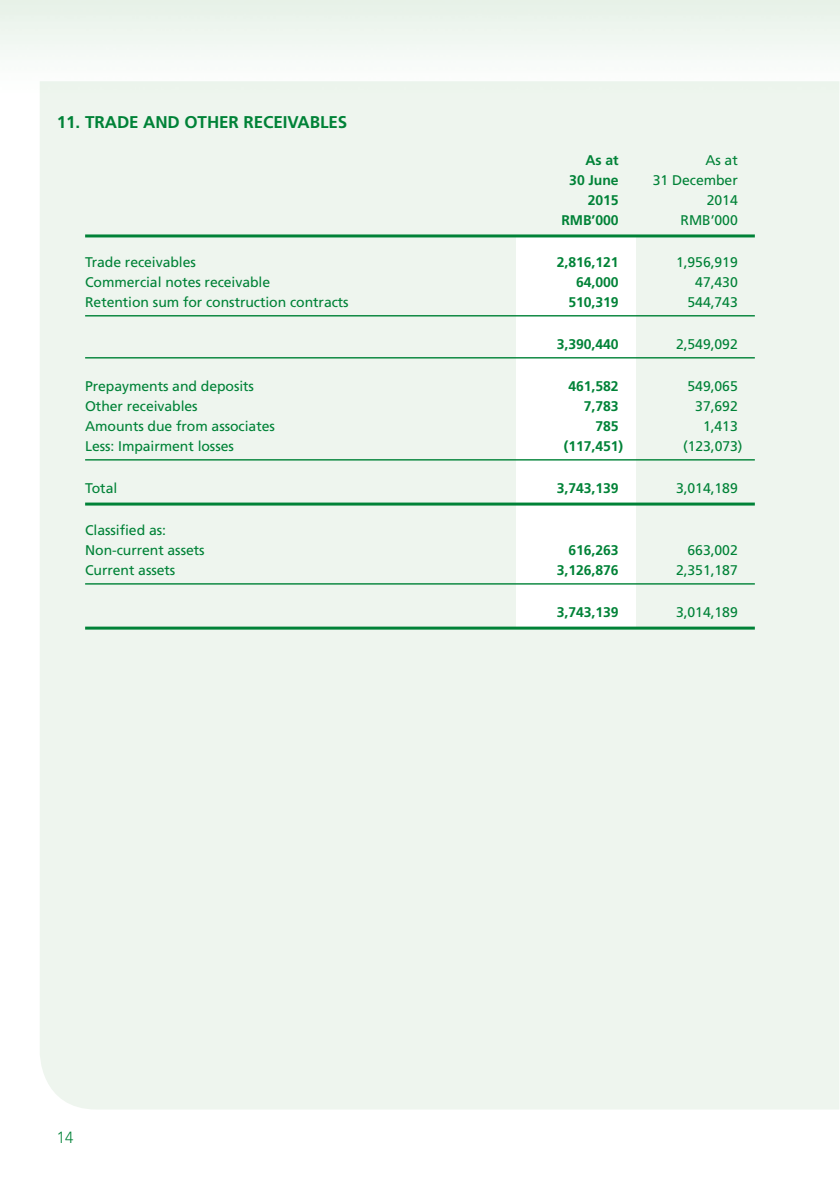
<style>
.page{position:relative;width:840px;height:1191px;background:#fff}
.page>*{position:absolute;margin:0;border:0;box-sizing:border-box;transform-origin:0 0}
.t1{font:700 17px "Frutiger LT Std";letter-spacing:-.005em;color:#008237}
.t2{font:300 16px "Avenir LT Std";color:#008237}
.t3{font:14px/20px "Frutiger LT Std";letter-spacing:-.005em;color:#008237}
.t4{font:700 14px "Frutiger LT Std";letter-spacing:-.005em;color:#008237}
</style>
<div class="page">
<div style="left:40px;top:81px;width:798px;height:1028px;background:#eef5ee"></div>
<div style="left:516px;top:236px;width:119px;height:392px;background:#fff"></div>
<hr style="left:85px;top:234px;width:669px;height:3px;background:#008237">
<hr style="left:85px;top:315px;width:669px;height:1px;background:#008237">
<hr style="left:85px;top:357px;width:669px;height:1px;background:#008237">
<hr style="left:85px;top:459px;width:669px;height:1px;background:#008237">
<hr style="left:85px;top:502px;width:669px;height:3px;background:#008237">
<hr style="left:85px;top:583px;width:669px;height:1px;background:#008237">
<hr style="left:85px;top:626px;width:669px;height:3px;background:#008237">
<p class="t1" style="left:57px;top:112px;width:292px">11. TRADE AN D OTHER RECEIVABLES</p>
<p class="t4" style="left:585px;top:152px;width:35px">As at</p>
<p class="t3" style="left:705px;top:150px;width:34px">As at</p>
<p class="t4" style="left:569px;top:172px;width:51px">30 June</p>
<p class="t3" style="left:652px;top:170px;width:86px">31 December</p>
<p class="t4" style="left:587px;top:192px;width:32px">2015</p>
<p class="t3" style="left:706px;top:190px;width:32px">2014</p>
<p class="t4" style="left:561px;top:212px;width:59px">RM B’000</p>
<p class="t3" style="left:680px;top:210px;width:59px">RMB’000</p>
<p class="t3" style="left:85px;top:252px;width:112px">Trade receivables</p>
<p class="t4" style="left:556px;top:254px;width:63px">2,816,121</p>
<p class="t3" style="left:675px;top:252px;width:63px">1,956,919</p>
<p class="t3" style="left:85px;top:272px;width:186px">Commercial notes receivable</p>
<p class="t4" style="left:576px;top:274px;width:44px">64,000</p>
<p class="t3" style="left:695px;top:272px;width:44px">47,430</p>
<p class="t3" style="left:85px;top:292px;width:265px">Retention sum for construction contracts</p>
<p class="t4" style="left:568px;top:294px;width:52px">510,319</p>
<p class="t3" style="left:687px;top:292px;width:52px">544,743</p>
<p class="t4" style="left:556px;top:336px;width:63px">3,390,440</p>
<p class="t3" style="left:675px;top:334px;width:63px">2,549,092</p>
<p class="t3" style="left:85px;top:376px;width:170px">Prepayments and deposits</p>
<p class="t4" style="left:568px;top:378px;width:52px">461,582</p>
<p class="t3" style="left:687px;top:376px;width:52px">549,065</p>
<p class="t3" style="left:85px;top:396px;width:114px">Other receivables</p>
<p class="t4" style="left:583px;top:398px;width:36px">7,783</p>
<p class="t3" style="left:695px;top:396px;width:44px">37,692</p>
<p class="t3" style="left:85px;top:416px;width:191px">Amounts due from associates</p>
<p class="t4" style="left:595px;top:418px;width:25px">785</p>
<p class="t3" style="left:702px;top:416px;width:36px">1,413</p>
<p class="t3" style="left:85px;top:436px;width:150px">Less: Impairment losses</p>
<p class="t4" style="left:563px;top:438px;width:61px">(117,451)</p>
<p class="t3" style="left:682px;top:436px;width:61px">(123,073)</p>
<p class="t3" style="left:85px;top:478px;width:34px">Total</p>
<p class="t4" style="left:556px;top:480px;width:63px">3,743,139</p>
<p class="t3" style="left:675px;top:478px;width:63px">3,014,189</p>
<p class="t3" style="left:85px;top:520px;width:121px">Classified as:<br>Non-current assets</p>
<p class="t4" style="left:568px;top:542px;width:52px">616,263</p>
<p class="t3" style="left:687px;top:540px;width:52px">663,002</p>
<p class="t3" style="left:85px;top:560px;width:92px">Current assets</p>
<p class="t4" style="left:556px;top:562px;width:63px">3,126,876</p>
<p class="t3" style="left:675px;top:560px;width:63px">2,351,187</p>
<p class="t4" style="left:556px;top:604px;width:63px">3,743,139</p>
<p class="t3" style="left:675px;top:602px;width:63px">3,014,189</p>
<p class="t2" style="left:57px;top:1127px;width:18px">14</p>
</div>
